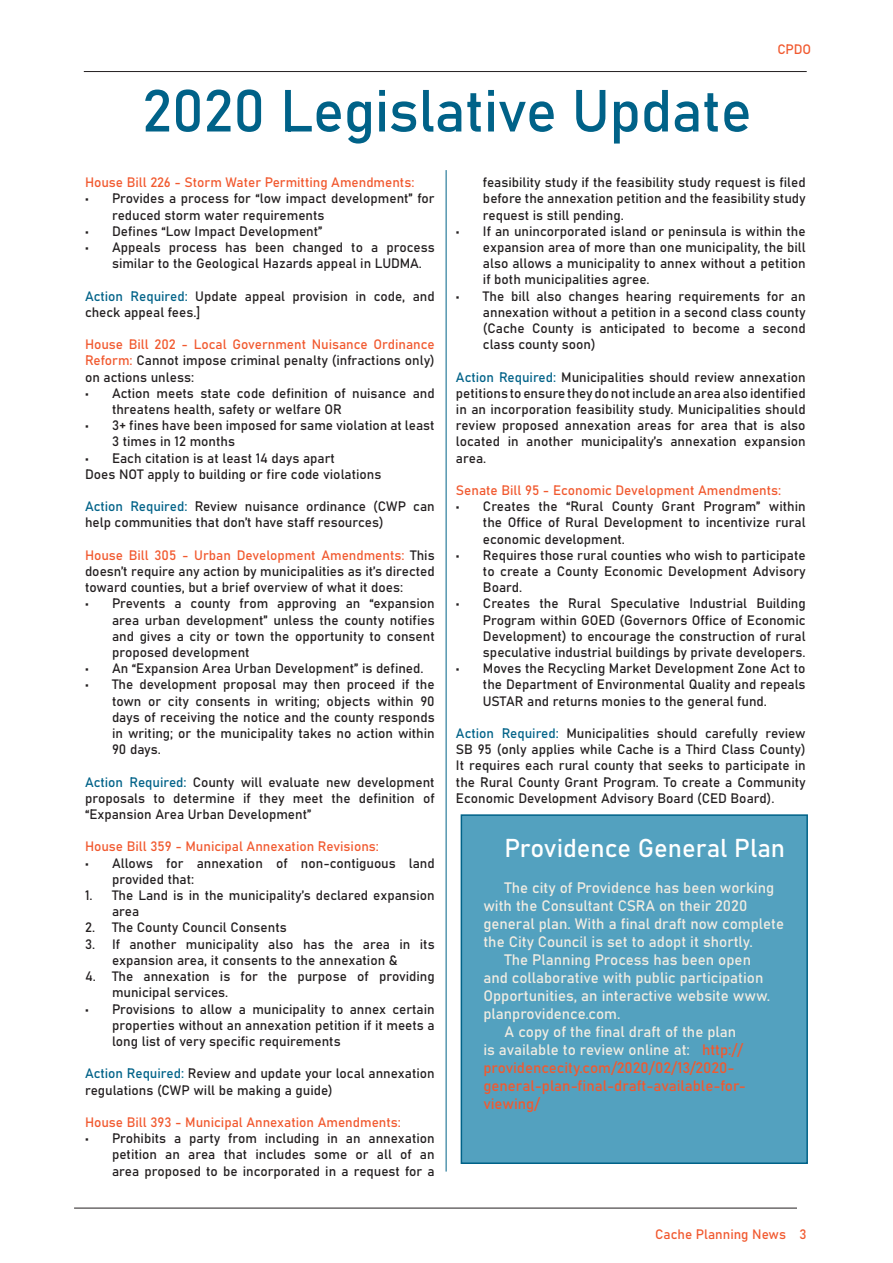
<style>
.page{position:relative;width:893px;height:1263px;background:#fff}
.page>*{position:absolute;margin:0;border:0;box-sizing:border-box;transform-origin:0 0}
.Headline{font:58.5px "Bahnschrift";letter-spacing:-.01em;color:#006288}
.Copy{font:25.5px "Bahnschrift";color:#fff}
.Copy-2{font:15px/18px "Bahnschrift";color:#f1ece2}
.Copy-3{font:15px/18px "Bahnschrift";color:#f1592f}
.Copy-4{font:13.5px/16.2px "Bahnschrift";color:#231f20;text-align:justify}
.Copy-5{font:13.5px "Bahnschrift";color:#f1592f}
.s1{color:#006288}
.s2{color:#f1592f}
.s3{color:#f1ece2}
</style>
<div class="page">
<hr style="left:74px;top:1208px;width:723px;height:1px;background:#231f20">
<hr style="left:84px;top:71px;width:723px;height:1px;background:#231f20">
<hr style="left:446px;top:170px;width:1px;height:1001px;background:#006288">
<div style="left:461px;top:815px;width:346px;height:348px;background:#53a1bf"></div>
<div style="left:461px;top:814px;width:347px;height:350px;border:2px solid #006288"></div>
<p class="Copy-5" style="left:777px;top:40px;width:35px">CPDO</p>
<p class="Headline" style="left:142px;top:74px;width:611px">2020 Legislative Update</p>
<p class="Copy-5" style="left:85px;top:174px;width:331px">House Bill 226 - Storm Water Permitting Amendments:</p>
<p class="Copy-4" style="left:112px;top:190px;width:324px;text-indent:-27px">• Provides a process for “low impact development” for reduced storm water requirements</p>
<p class="Copy-4" style="left:85px;top:223px;width:239px">• Defines “Low Impact Development”</p>
<p class="Copy-4" style="left:112px;top:239px;width:324px;text-indent:-27px">• Appeals process has been changed to a process similar to the Geological Hazards appeal in LUDMA.</p>
<p class="Copy-4" style="left:85px;top:288px;width:351px"><span class="s1">Action Required:</span> Update appeal provision in code, and check appeal fees.]</p>
<p class="Copy-4" style="left:85px;top:336px;width:351px"><span class="s2">House Bill 202 - Local Government Nuisance Ordinance Reform:</span> Cannot impose criminal penalty (infractions only) on actions unless:</p>
<p class="Copy-4" style="left:112px;top:385px;width:324px;text-indent:-27px">• Action meets state code definition of nuisance and threatens health, safety or welfare OR</p>
<p class="Copy-4" style="left:112px;top:417px;width:324px;text-indent:-27px">• 3+ fines have been imposed for same violation at least<br>3 times in 12 months</p>
<p class="Copy-4" style="left:85px;top:450px;width:251px">• Each citation is at least 14 days apart</p>
<p class="Copy-4" style="left:85px;top:466px;width:298px">Does NOT apply to building or fire code violations</p>
<p class="Copy-4" style="left:85px;top:498px;width:351px"><span class="s1">Action Required:</span> Review nuisance ordinance (CWP can help communities that don’t have staff resources)</p>
<p class="Copy-4" style="left:85px;top:547px;width:351px"><span class="s2">House Bill 305 - Urban Development Amendments:</span> This doesn’t require any action by municipalities as it’s directed toward counties, but a brief overview of what it does:</p>
<p class="Copy-4" style="left:112px;top:595px;width:324px;text-indent:-27px">• Prevents a county from approving an “expansion area urban development” unless the county notifies and gives a city or town the opportunity to consent proposed development</p>
<p class="Copy-4" style="left:85px;top:660px;width:340px">• An “Expansion Area Urban Development” is defined.</p>
<p class="Copy-4" style="left:112px;top:676px;width:324px;text-indent:-27px">• The development proposal may then proceed if the town or city consents in writing; objects within 90 days of receiving the notice and the county responds in writing; or the municipality takes no action within 90 days.</p>
<p class="Copy-4" style="left:85px;top:774px;width:351px"><span class="s1">Action Required:</span> County will evaluate new development proposals to determine if they meet the definition of “Expansion Area Urban Development”</p>
<p class="Copy-5" style="left:85px;top:838px;width:295px">House Bill 359 - Municipal Annexation Revisions:</p>
<p class="Copy-4" style="left:112px;top:855px;width:324px;text-indent:-27px">• Allows for annexation of non-contiguous land provided that:</p>
<p class="Copy-4" style="left:112px;top:887px;width:324px;text-indent:-27px">1. The Land is in the municipality’s declared expansion area</p>
<p class="Copy-4" style="left:85px;top:919px;width:203px">2. The County Council Consents</p>
<p class="Copy-4" style="left:112px;top:936px;width:324px;text-indent:-27px">3. If another municipality also has the area in its expansion area, it consents to the annexation &amp;</p>
<p class="Copy-4" style="left:112px;top:968px;width:324px;text-indent:-27px">4. The annexation is for the purpose of providing municipal services.</p>
<p class="Copy-4" style="left:112px;top:1000px;width:324px;text-indent:-27px">• Provisions to allow a municipality to annex certain properties without an annexation petition if it meets a long list of very specific requirements</p>
<p class="Copy-4" style="left:85px;top:1065px;width:351px"><span class="s1">Action Required:</span> Review and update your local annexation regulations (CWP will be making a guide)</p>
<p class="Copy-5" style="left:85px;top:1114px;width:317px">House Bill 393 - Municipal Annexation Amendments:</p>
<p class="Copy-4" style="left:112px;top:1130px;width:324px;text-indent:-27px">• Prohibits a party from including in an annexation petition an area that includes some or all of an area proposed to be incorporated in a request for a</p>
<p class="Copy-4" style="left:483px;top:174px;width:324px">feasibility study if the feasibility study request is filed before the annexation petition and the feasibility study request is still pending.</p>
<p class="Copy-4" style="left:483px;top:223px;width:324px;text-indent:-27px">• If an unincorporated island or peninsula is within the expansion area of more than one municipality, the bill also allows a municipality to annex without a petition if both municipalities agree.</p>
<p class="Copy-4" style="left:483px;top:288px;width:324px;text-indent:-27px">• The bill also changes hearing requirements for an annexation without a petition in a second class county (Cache County is anticipated to become a second class county soon)</p>
<p class="Copy-4" style="left:456px;top:369px;width:351px"><span class="s1">Action Required:</span> Municipalities should review annexation petitions to ensure they do not include an area also identified in an incorporation feasibility study. Municipalities should review proposed annexation areas for area that is also located in another municipality’s annexation expansion area.</p>
<p class="Copy-5" style="left:456px;top:482px;width:327px">Senate Bill 95 - Economic Development Amendments:</p>
<p class="Copy-4" style="left:483px;top:498px;width:324px;text-indent:-27px">• Creates the “Rural County Grant Program” within the Office of Rural Development to incentivize rural economic development.</p>
<p class="Copy-4" style="left:483px;top:547px;width:324px;text-indent:-27px">• Requires those rural counties who wish to participate to create a County Economic Development Advisory Board.</p>
<p class="Copy-4" style="left:483px;top:595px;width:324px;text-indent:-27px">• Creates the Rural Speculative Industrial Building Program within GOED (Governors Office of Economic Development) to encourage the construction of rural speculative industrial buildings by private developers.</p>
<p class="Copy-4" style="left:483px;top:660px;width:324px;text-indent:-27px">• Moves the Recycling Market Development Zone Act to the Department of Environmental Quality and repeals USTAR and returns monies to the general fund.</p>
<p class="Copy-4" style="left:456px;top:725px;width:351px"><span class="s1">Action Required:</span> Municipalities should carefully review SB 95 (only applies while Cache is a Third Class County)<br>It requires each rural county that seeks to participate in the Rural County Grant Program. To create a Community Economic Development Advisory Board (CED Board).</p>
<p class="Copy" style="left:505px;top:832px;width:282px">Providence General Plan</p>
<p class="Copy-2" style="left:483px;top:879px;width:302px;text-indent:21px">The city of Providence has been working with the Consultant CSRA on their 2020 general plan. With a final draft now complete the City Council is set to adopt it shortly.</p>
<p class="Copy-2" style="left:483px;top:951px;width:288px;text-indent:21px">The Planning Process has been open and collaborative with public participation Opportunities, an interactive website www. planprovidence.com.</p>
<p class="Copy-3" style="left:483px;top:1023px;width:264px;text-indent:21px"><span class="s3">A copy of the final draft of the plan is available to review online at:</span> http:// providencecity.com/2020/02/13/2020- general-plan-final-draft-available-for&shy;viewing/</p>
<p class="Copy-5" style="left:655px;top:1226px;width:153px">Cache Planning News 3</p>
</div>
